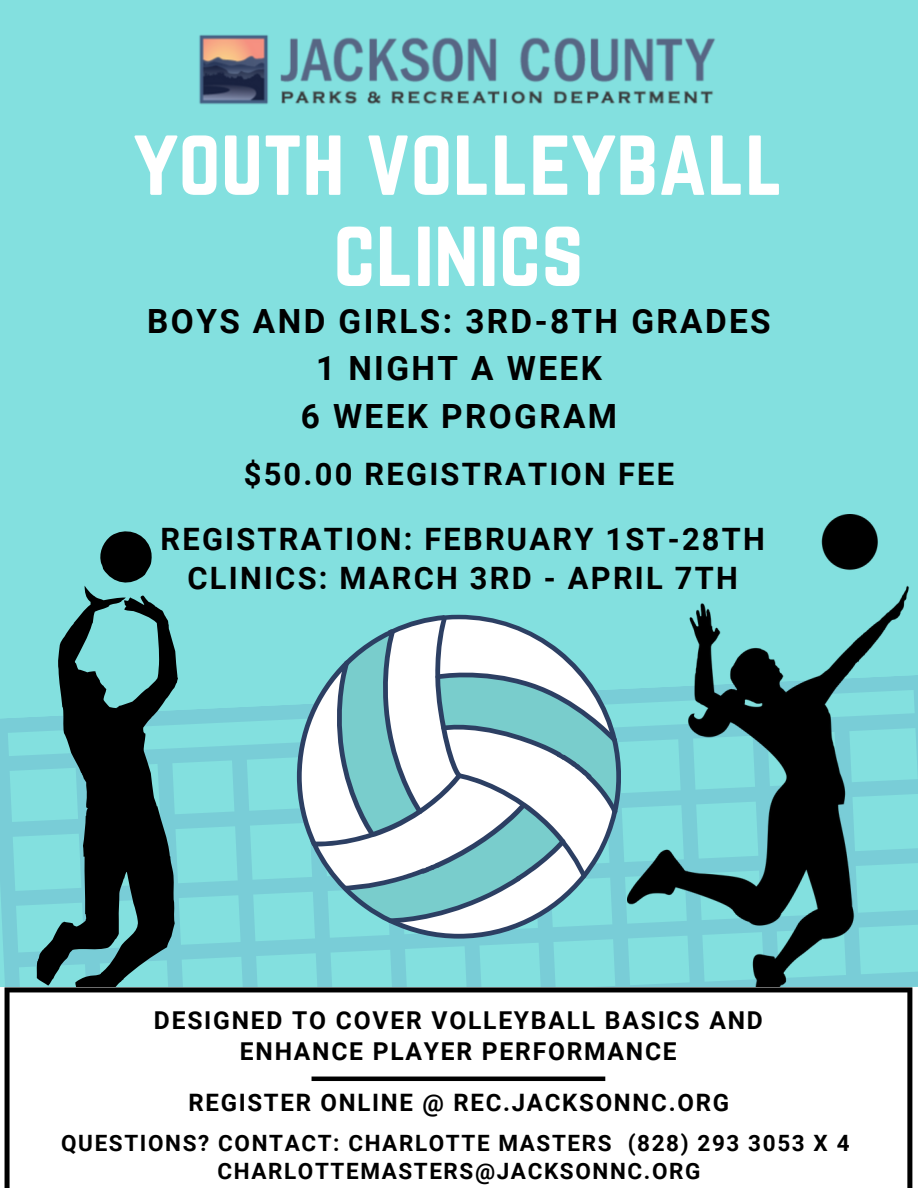
<style>
.page{position:relative;width:918px;height:1188px;background:#83e0df}
.page>*{position:absolute;margin:0;border:0;box-sizing:border-box;transform-origin:0 0}
.t1{font:84.9px/91.2px "Norwester";color:#fff;text-align:center}
.t2{font:700 33.3px/47.4px "Roboto";letter-spacing:.07em;color:#000;text-align:center}
.t3{font:700 30.9px "Roboto";letter-spacing:.07em;color:#000}
.t4{font:700 30.75px/38.1px "Roboto";letter-spacing:.07em;color:#000;text-align:center}
.t5{font:700 24.6px/31.2px "Roboto";letter-spacing:.07em;color:#000;text-align:center}
.t6{font:700 24px "Roboto";letter-spacing:.07em;color:#000}
.t7{font:700 22.5px "Roboto";letter-spacing:.07em;color:#000}
</style>
<div class="page">
<svg style="left:0;top:675px;width:918px;height:312px"></svg>
<svg style="left:297px;top:615px;width:324px;height:323px"></svg>
<img style="left:628px;top:515px;width:285px;height:472px">
<svg style="left:36px;top:586px;width:142px;height:401px"></svg>
<svg style="left:98px;top:531px;width:54px;height:56px"></svg>
<img style="left:199px;top:34px;width:516px;height:71px">
<div style="left:5px;top:987px;width:907px;height:201px;background:#fff"></div>
<hr style="left:312px;top:1077px;width:293px;height:4px;background:#000">
<p class="t1" style="left:134px;top:115px;width:651px">YOUTH VOLLEYBALL<br>CLINICS</p>
<h2 class="t2" style="left:147px;top:298px;width:625px">BOYS AND GIRLS: 3RD-8TH GRADES<br>1 NIGHT A WEEK<br>6 WEEK PROGRAM</h2>
<p class="t3" style="left:244px;top:457px;width:432px">$50.00 REGISTRATION FEE</p>
<h1 class="t4" style="left:161px;top:521px;width:606px">REGISTRATION: FEBRUARY 1ST-28TH<br>CLINICS: MARCH 3RD - APRIL 7TH</h1>
<h2 class="t5" style="left:154px;top:1005px;width:610px">DESIGNED TO COVER VOLLEYBALL BASICS AND<br>ENHANCE PLAYER PERFORMANCE</h2>
<p class="t6" style="left:188px;top:1089px;width:542px">REGISTER ONLINE @ REC.JACKSONNC.ORG</p>
<p class="t7" style="left:61px;top:1130px;width:790px">QUESTIONS? CONTACT: CHARLOTTE MASTERS (828) 293 3053 X 4</p>
<h2 class="t7" style="left:218px;top:1158px;width:484px">CHARLOTTEMASTERS@JACKSONNC.ORG</h2>
</div>
